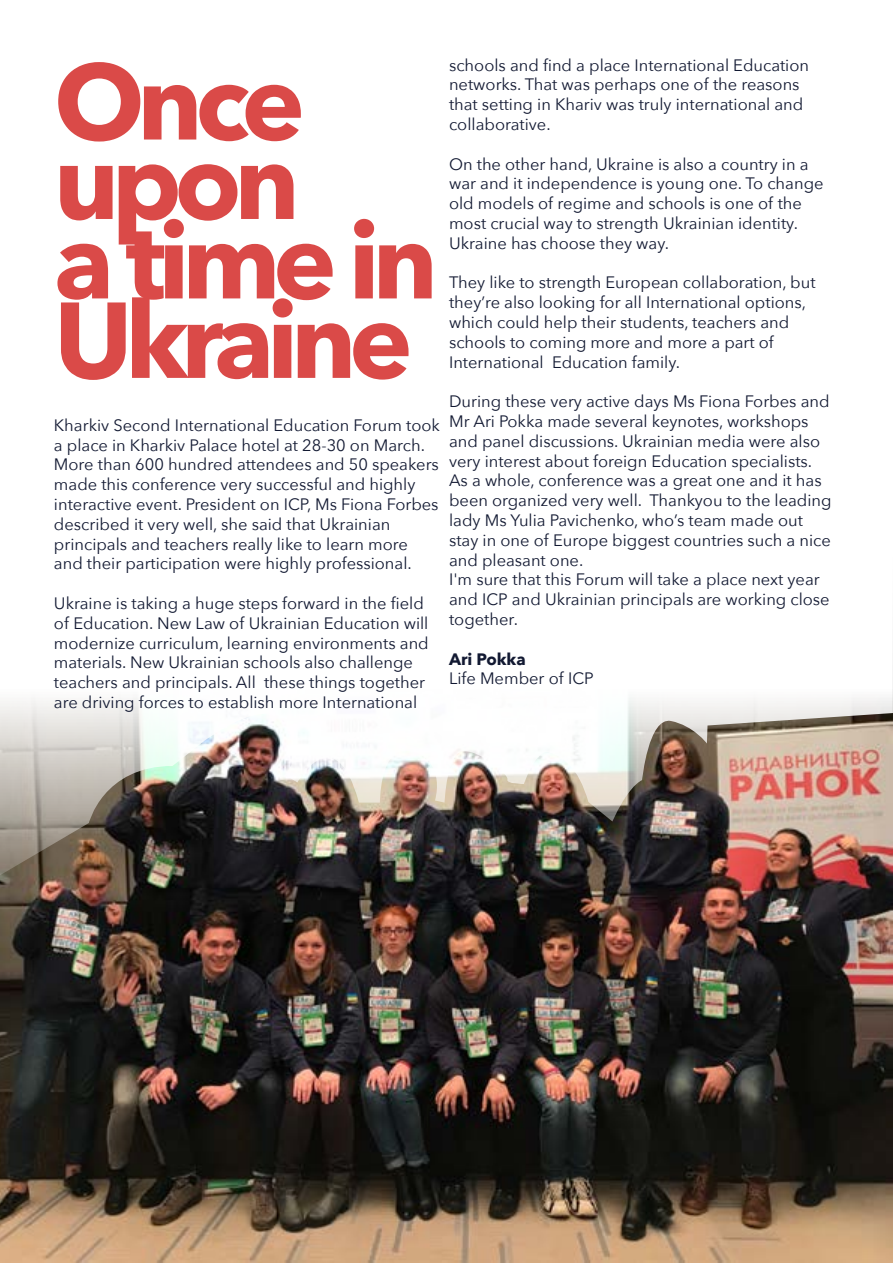
<style>
.page{position:relative;width:893px;height:1263px;background:#fff}
.page>*{position:absolute;margin:0;border:0;box-sizing:border-box;transform-origin:0 0}
.t1{font:700 106.5px/79.5px "Avenir Next";letter-spacing:-.07em;color:#da4a48}
.t2{font:16.5px/19.8px "Avenir Next";color:#121932}
.t3{font:700 16.5px "Avenir Next";color:#121932}
</style>
<div class="page">
<img style="left:0;top:913px;width:893px;height:350px">
<img style="left:0;top:677px;width:893px;height:236px">
<h1 class="t1" style="left:54px;top:61px;width:386px">Once upon<br>a time in<br>Ukraine</h1>
<p class="t2" style="left:54px;top:414px;width:388px">Kharkiv Second International Education Forum took a place in Kharkiv Palace hotel at 28-30 on March.<br>More than 600 hundred attendees and 50 speakers made this conference very successful and highly interactive event. President on ICP, Ms Fiona Forbes described it very well, she said that Ukrainian principals and teachers really like to learn more and their participation were highly professional.</p>
<p class="t2" style="left:54px;top:593px;width:376px">Ukraine is taking a huge steps forward in the field of Education. New Law of Ukrainian Education will modernize curriculum, learning environments and materials. New Ukrainian schools also challenge teachers and principals. All these things together are driving forces to establish more International</p>
<p class="t2" style="left:449px;top:54px;width:362px">schools and find a place International Education networks. That was perhaps one of the reasons that setting in Khariv was truly international and collaborative.</p>
<p class="t2" style="left:449px;top:153px;width:376px">On the other hand, Ukraine is also a country in a war and it independence is young one. To change old models of regime and schools is one of the most crucial way to strength Ukrainian identity.<br>Ukraine has choose they way.</p>
<p class="t2" style="left:449px;top:272px;width:368px">They like to strength European collaboration, but they’re also looking for all International options, which could help their students, teachers and schools to coming more and more a part of International Education family.</p>
<p class="t2" style="left:449px;top:391px;width:384px">During these very active days Ms Fiona Forbes and Mr Ari Pokka made several keynotes, workshops and panel discussions. Ukrainian media were also very interest about foreign Education specialists.<br>As a whole, conference was a great one and it has been organized very well. Thankyou to the leading lady Ms Yulia Pavichenko, who’s team made out stay in one of Europe biggest countries such a nice and pleasant one.<br>I'm sure that this Forum will take a place next year and ICP and Ukrainian principals are working close together.</p>
<p class="t3" style="left:449px;top:644px;width:78px">Ari Pokka</p>
<p class="t2" style="left:449px;top:668px;width:146px">Life Member of ICP</p>
</div>
